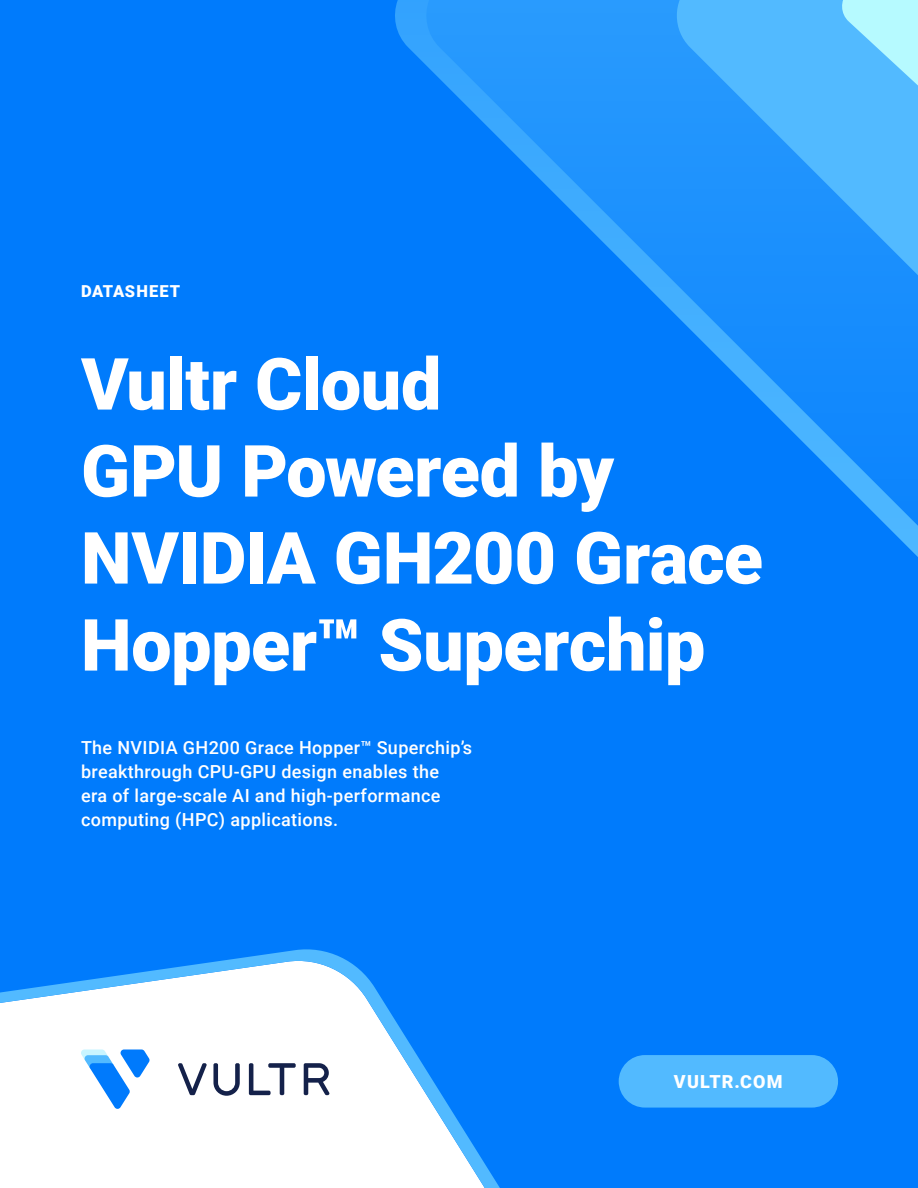
<style>
.page{position:relative;width:918px;height:1188px;background:#007bfc}
.page>*{position:absolute;margin:0;border:0;box-sizing:border-box;transform-origin:0 0}
.t1{font:900 72px/87px "Roboto";letter-spacing:-.01em;color:#fff}
.t2{font:500 18px/24px "Roboto";letter-spacing:.02em;color:#fff}
.t3{font:900 18px "Roboto";letter-spacing:.065em;color:#fff}
.t4{font:900 16.5px "Roboto";letter-spacing:.055em;color:#fff}
</style>
<div class="page">
<div style="left:619px;top:1055px;width:219px;height:53px;background:#52baff;border-radius:26px"></div>
<svg style="left:0;top:949px;width:500px;height:239px;fill:#fff"></svg>
<svg style="left:304px;top:1063px;width:25px;height:32px"></svg>
<svg style="left:249px;top:1063px;width:47px;height:32px;background:#b7bbc7"></svg>
<svg style="left:213px;top:1063px;width:27px;height:33px"></svg>
<svg style="left:178px;top:1063px;width:29px;height:32px"></svg>
<svg style="left:81px;top:1049px;width:69px;height:60px"></svg>
<svg style="left:395px;top:0;width:28px;height:62px"></svg>
<svg style="left:423px;top:0;width:249px;height:311px"></svg>
<svg style="left:672px;top:0;width:246px;height:557px"></svg>
<svg style="left:840px;top:0;width:78px;height:311px;background:#52b8fe"></svg>
<h1 class="t4" style="left:81px;top:280px;width:101px">DATASHEET</h1>
<h1 class="t1" style="left:81px;top:338px;width:683px">Vultr Cloud<br>GPU Powered by<br>NVIDIA GH200 Grace<br>Hopper™ Superchip</h1>
<p class="t2" style="left:81px;top:735px;width:393px">The NVIDIA GH200 Grace Hopper™ Superchip’s breakthrough CPU-GPU design enables the<br>era of large-scale AI and high-performance computing (HPC) applications.</p>
<h1 class="t3" style="left:674px;top:1069px;width:110px">VULTR.COM</h1>
</div>
